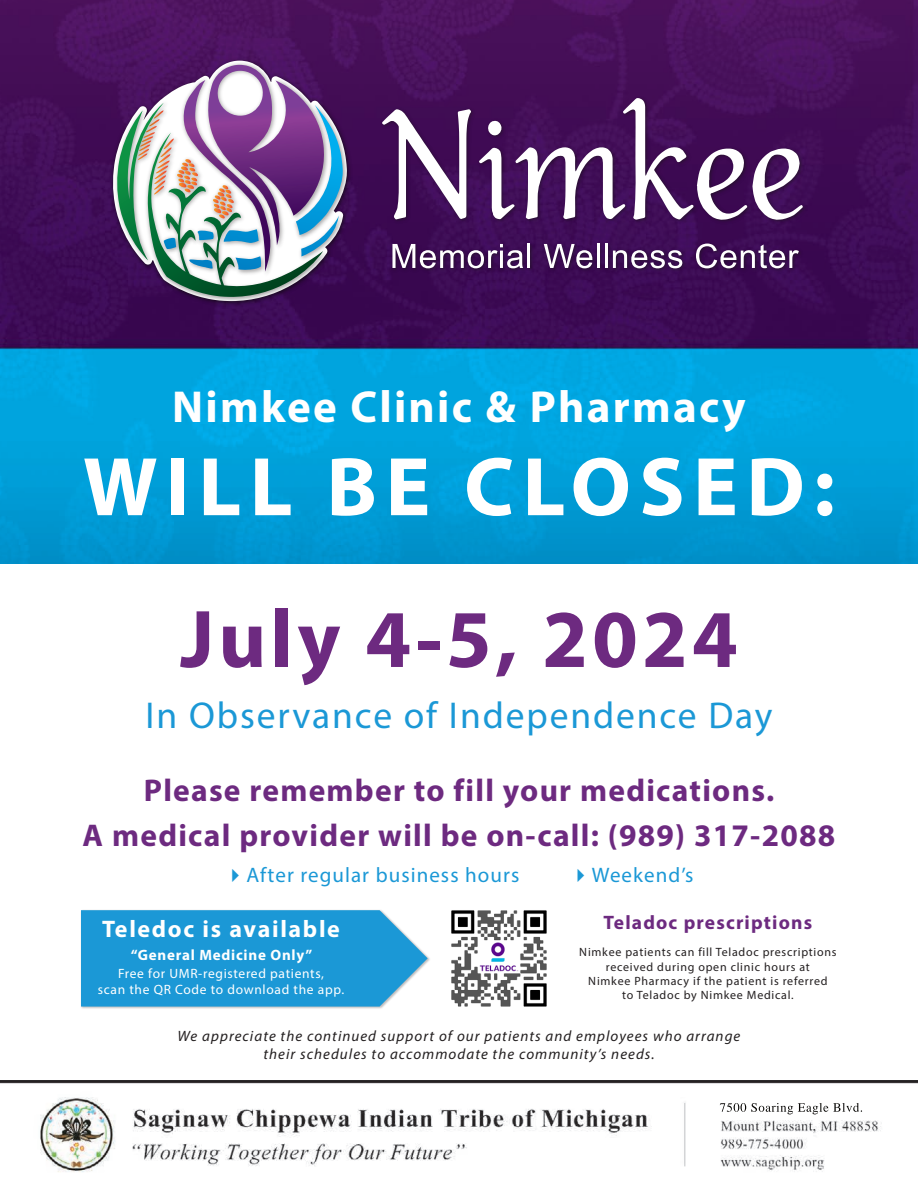
<style>
.page{position:relative;width:918px;height:1188px;background:#fff}
.page>*{position:absolute;margin:0;border:0;box-sizing:border-box;transform-origin:0 0}
.t1{font:700 84px "Myriad Pro";letter-spacing:.1em;color:#fff}
.t2{font:700 82.5px "Myriad Pro";letter-spacing:.05em;color:#6d2a80}
.t3{font:700 45px "Myriad Pro";letter-spacing:.05em;color:#fff}
.t4{font:37.5px "Myriad Pro";letter-spacing:.05em;color:#1b98d6}
.t5{font:700 31.5px "Myriad Pro";letter-spacing:.04em;color:#6d2a80}
.t6{font:700 24px "Myriad Pro";letter-spacing:.07em;color:#fff}
.t7{font:21px "Myriad Pro";letter-spacing:.05em;color:#1b98d6}
.t8{font:700 19.5px "Myriad Pro";letter-spacing:.06em;color:#6d2a80}
.t9{font:italic 15px "Myriad Pro";letter-spacing:.07em;color:#231f20}
.t10{font:700 15px "Myriad Pro";letter-spacing:.05em;color:#fff}
.t11{font:13.5px "Myriad Pro";letter-spacing:.05em;color:#fff}
.t12{font:12px/14.4px "Myriad Pro";letter-spacing:.06em;color:#231f20;text-align:center}
</style>
<div class="page">
<img style="left:0;top:0;width:918px;height:564px">
<div style="left:80px;top:909px;width:350px;height:101px;background:#231f20;opacity:.3"></div>
<svg style="left:81px;top:910px;width:347px;height:97px;background:#2b9fd8"></svg>
<div style="left:110px;top:57px;width:699px;height:251px;background:#400d56"></div>
<img style="left:394px;top:93px;width:416px;height:134px">
<svg style="left:382px;top:109px;width:89px;height:110px"></svg>
<svg style="left:479px;top:98px;width:324px;height:122px"></svg>
<img style="left:388px;top:239px;width:414px;height:33px">
<svg style="left:392px;top:244px;width:131px;height:24px"></svg>
<hr style="left:527px;top:244px;width:3px;height:24px;background:#fff">
<svg style="left:544px;top:244px;width:48px;height:24px"></svg>
<hr style="left:597px;top:244px;width:3px;height:24px;background:#fff">
<hr style="left:605px;top:244px;width:3px;height:24px;background:#fff">
<svg style="left:613px;top:250px;width:69px;height:18px"></svg>
<svg style="left:696px;top:244px;width:103px;height:24px"></svg>
<img style="left:108px;top:56px;width:246px;height:252px">
<svg style="left:111px;top:61px;width:237px;height:240px"></svg>
<img style="left:203px;top:60px;width:128px;height:5px">
<img style="left:112px;top:98px;width:4px;height:170px">
<img style="left:143px;top:298px;width:187px;height:6px">
<img style="left:343px;top:103px;width:7px;height:139px">
<img style="left:343px;top:210px;width:3px;height:54px">
<svg style="left:116px;top:65px;width:227px;height:233px"></svg>
<img style="left:451px;top:910px;width:96px;height:97px">
<img style="left:0;top:1080px;width:918px;height:92px">
<p class="t3" style="left:172px;top:378px;width:575px">Nimkee Clinic &amp; Pharmacy</p>
<p class="t1" style="left:83px;top:432px;width:753px">WILL BE CLOSED:</p>
<p class="t2" style="left:180px;top:585px;width:559px">July 4-5, 2024</p>
<p class="t4" style="left:145px;top:693px;width:629px">In Observance of Independence Day</p>
<p class="t5" style="left:144px;top:769px;width:632px">Please remember to fill your medications.</p>
<p class="t5" style="left:83px;top:814px;width:754px">A medical provider will be on-call: (989) 317-2088</p>
<p class="t7" style="left:224px;top:862px;width:296px">✔After regular business hours</p>
<p class="t7" style="left:570px;top:862px;width:125px">✔Weekend’s</p>
<p class="t6" style="left:102px;top:913px;width:239px">Teledoc is available</p>
<p class="t10" style="left:131px;top:945px;width:183px">“General Medicine Only”</p>
<p class="t11" style="left:118px;top:965px;width:208px">Free for UMR-registered patients,</p>
<p class="t11" style="left:98px;top:981px;width:248px">scan the QR Code to download the app.</p>
<p class="t8" style="left:604px;top:910px;width:210px">Teladoc prescriptions</p>
<p class="t12" style="left:579px;top:945px;width:259px">Nimkee patients can fill Teladoc prescriptions received during open clinic hours at</p>
<p class="t12" style="left:588px;top:974px;width:241px">Nimkee Pharmacy if the patient is referred</p>
<p class="t12" style="left:622px;top:988px;width:173px">to Teladoc by Nimkee Medical.</p>
<p class="t9" style="left:178px;top:1027px;width:564px">We appreciate the continued support of our patients and employees who arrange</p>
<p class="t9" style="left:263px;top:1045px;width:393px">their schedules to accommodate the community’s needs.</p>
</div>
